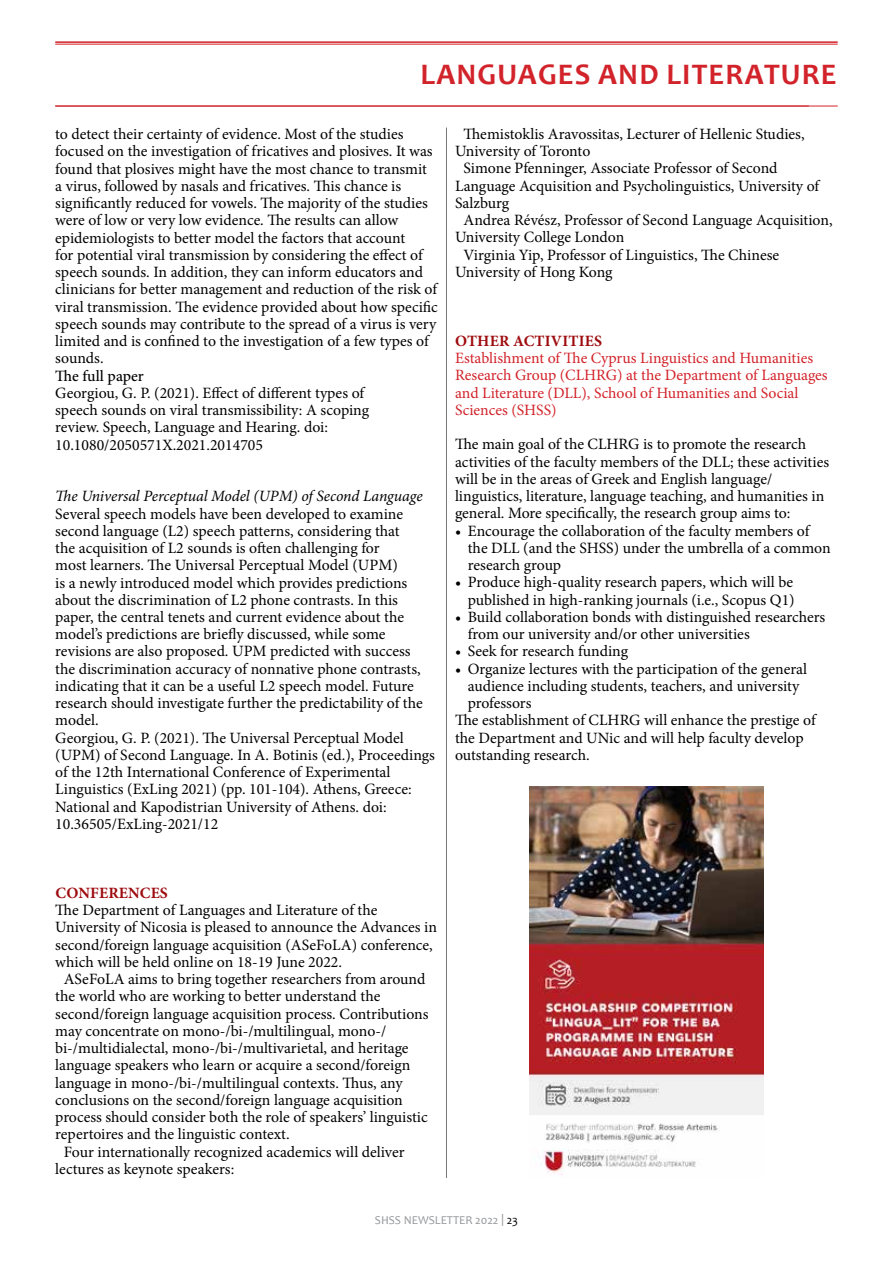
<style>
.page{position:relative;width:893px;height:1263px;background:#fff}
.page>*{position:absolute;margin:0;border:0;box-sizing:border-box;transform-origin:0 0}
.t1{font:700 30px "Candara";letter-spacing:.04em;color:#d2232a}
.t2{font:15.75px/17.2px "Minion Pro";color:#000}
.t3{font:15.75px/17.2px "Minion Pro";color:#d2232a}
.t4{font:italic 15.75px "Minion Pro";letter-spacing:-.005em;color:#000}
.t5{font:700 15.75px "Minion Pro";letter-spacing:.01em;color:#9e0b0f}
.t6{font:500 15.75px "Minion Pro";letter-spacing:.005em;color:#000}
.t7{font:12px "Candara";color:#939598}
.s1{color:#000}
</style>
<div class="page">
<hr style="left:446px;top:128px;width:1px;height:1050px;background:#77787b">
<hr style="left:55px;top:41px;width:783px;height:2px;background:#d2232a">
<hr style="left:55px;top:44px;width:783px;height:1px;background:#d2232a">
<hr style="left:55px;top:106px;width:783px;height:1px;background:#d2232a">
<img style="left:529px;top:787px;width:234px;height:388px">
<h1 class="t1" style="left:421px;top:56px;width:418px">LANGUAGES AND LITERATURE</h1>
<p class="t2" style="left:55px;top:125px;width:384px">to detect their certainty of evidence. Most of the studies focused on the investigation of fricatives and plosives. It was found that plosives might have the most chance to transmit<br>a virus, followed by nasals and fricatives. This chance is significantly reduced for vowels. The majority of the studies were of low or very low evidence. The results can allow epidemiologists to better model the factors that account<br>for potential viral transmission by considering the effect of speech sounds. In addition, they can inform educators and clinicians for better management and reduction of the risk of viral transmission. The evidence provided about how specific speech sounds may contribute to the spread of a virus is very limited and is confined to the investigation of a few types of sounds.</p>
<p class="t6" style="left:55px;top:365px;width:90px">The full paper</p>
<p class="t2" style="left:55px;top:384px;width:315px">Georgiou, G. P. (2021). Effect of different types of speech sounds on viral transmissibility: A scoping review. Speech, Language and Hearing. doi:<br>10.1080/2050571X.2021.2014705</p>
<p class="t4" style="left:55px;top:485px;width:369px">The Universal Perceptual Model (UPM) of Second Language</p>
<p class="t2" style="left:55px;top:505px;width:381px">Several speech models have been developed to examine second language (L2) speech patterns, considering that<br>the acquisition of L2 sounds is often challenging for<br>most learners. The Universal Perceptual Model (UPM)<br>is a newly introduced model which provides predictions about the discrimination of L2 phone contrasts. In this paper, the central tenets and current evidence about the model’s predictions are briefly discussed, while some revisions are also proposed. UPM predicted with success<br>the discrimination accuracy of nonnative phone contrasts, indicating that it can be a useful L2 speech model. Future research should investigate further the predictability of the model.<br>Georgiou, G. P. (2021). The Universal Perceptual Model (UPM) of Second Language. In A. Botinis (ed.), Proceedings of the 12th International Conference of Experimental Linguistics (ExLing 2021) (pp. 101-104). Athens, Greece:<br>National and Kapodistrian University of Athens. doi:<br>10.36505/ExLing-2021/12</p>
<p class="t2" style="left:463px;top:125px;width:343px">Themistoklis Aravossitas, Lecturer of Hellenic Studies,</p>
<p class="t2" style="left:455px;top:142px;width:137px">University of Toronto</p>
<p class="t2" style="left:463px;top:160px;width:316px">Simone Pfenninger, Associate Professor of Second</p>
<p class="t2" style="left:455px;top:177px;width:366px">Language Acquisition and Psycholinguistics, University of</p>
<p class="t2" style="left:455px;top:194px;width:56px">Salzburg</p>
<p class="t2" style="left:463px;top:211px;width:371px">Andrea Révész, Professor of Second Language Acquisition,</p>
<p class="t2" style="left:455px;top:229px;width:171px">University College London</p>
<p class="t2" style="left:463px;top:246px;width:317px">Virginia Yip, Professor of Linguistics, The Chinese</p>
<p class="t2" style="left:455px;top:263px;width:159px">University of Hong Kong</p>
<p class="t5" style="left:455px;top:330px;width:148px">OTHER ACTIVITIES</p>
<p class="t3" style="left:455px;top:349px;width:374px">Establishment of The Cyprus Linguistics and Humanities Research Group (CLHRG) at the Department of Languages and Literature (DLL), School of Humanities and Social Sciences (SHSS)</p>
<p class="t2" style="left:455px;top:436px;width:376px">The main goal of the CLHRG is to promote the research activities of the faculty members of the DLL; these activities will be in the areas of Greek and English language/ linguistics, literature, language teaching, and humanities in general. More specifically, the research group aims to:</p>
<p class="t2" style="left:468px;top:522px;width:364px;text-indent:-13px">• Encourage the collaboration of the faculty members of the DLL (and the SHSS) under the umbrella of a common research group</p>
<p class="t2" style="left:455px;top:574px;width:341px;text-align:right">• Produce high-quality research papers, which will be published in high-ranking journals (i.e., Scopus Q1)</p>
<p class="t2" style="left:468px;top:608px;width:359px;text-indent:-13px">• Build collaboration bonds with distinguished researchers from our university and/or other universities</p>
<p class="t2" style="left:455px;top:643px;width:175px">• Seek for research funding</p>
<p class="t2" style="left:455px;top:660px;width:354px">• Organize lectures with the participation of the general</p>
<p class="t2" style="left:468px;top:677px;width:333px">audience including students, teachers, and university</p>
<p class="t2" style="left:468px;top:694px;width:65px">professors</p>
<p class="t2" style="left:455px;top:712px;width:362px">The establishment of CLHRG will enhance the prestige of</p>
<p class="t2" style="left:455px;top:729px;width:350px">the Department and UNic and will help faculty develop</p>
<p class="t2" style="left:455px;top:746px;width:136px">outstanding research.</p>
<p class="t5" style="left:55px;top:882px;width:114px">CONFERENCES</p>
<p class="t2" style="left:55px;top:902px;width:324px">The Department of Languages and Literature of the</p>
<p class="t2" style="left:55px;top:919px;width:383px">University of Nicosia is pleased to announce the Advances in</p>
<p class="t2" style="left:55px;top:936px;width:379px">second/foreign language acquisition (ASeFoLA) conference,</p>
<p class="t2" style="left:55px;top:953px;width:288px">which will be held online on 18-19 June 2022.</p>
<p class="t2" style="left:64px;top:971px;width:363px">ASeFoLA aims to bring together researchers from around</p>
<p class="t2" style="left:55px;top:988px;width:327px">the world who are working to better understand the</p>
<p class="t2" style="left:55px;top:1005px;width:375px">second/foreign language acquisition process. Contributions</p>
<p class="t2" style="left:55px;top:1022px;width:332px">may concentrate on mono-/bi-/multilingual, mono-/</p>
<p class="t2" style="left:55px;top:1040px;width:355px">bi-/multidialectal, mono-/bi-/multivarietal, and heritage</p>
<p class="t2" style="left:55px;top:1057px;width:357px">language speakers who learn or acquire a second/foreign</p>
<p class="t2" style="left:55px;top:1074px;width:349px">language in mono-/bi-/multilingual contexts. Thus, any</p>
<p class="t2" style="left:55px;top:1091px;width:349px">conclusions on the second/foreign language acquisition</p>
<p class="t2" style="left:55px;top:1108px;width:374px">process should consider both the role of speakers’ linguistic</p>
<p class="t2" style="left:55px;top:1126px;width:236px">repertoires and the linguistic context.</p>
<p class="t2" style="left:64px;top:1143px;width:342px">Four internationally recognized academics will deliver</p>
<p class="t2" style="left:55px;top:1160px;width:180px">lectures as keynote speakers:</p>
<p class="t7" style="left:375px;top:1212px;width:145px">SHSS NEWSLETTER 2022 | <span class="s1">23</span></p>
</div>
